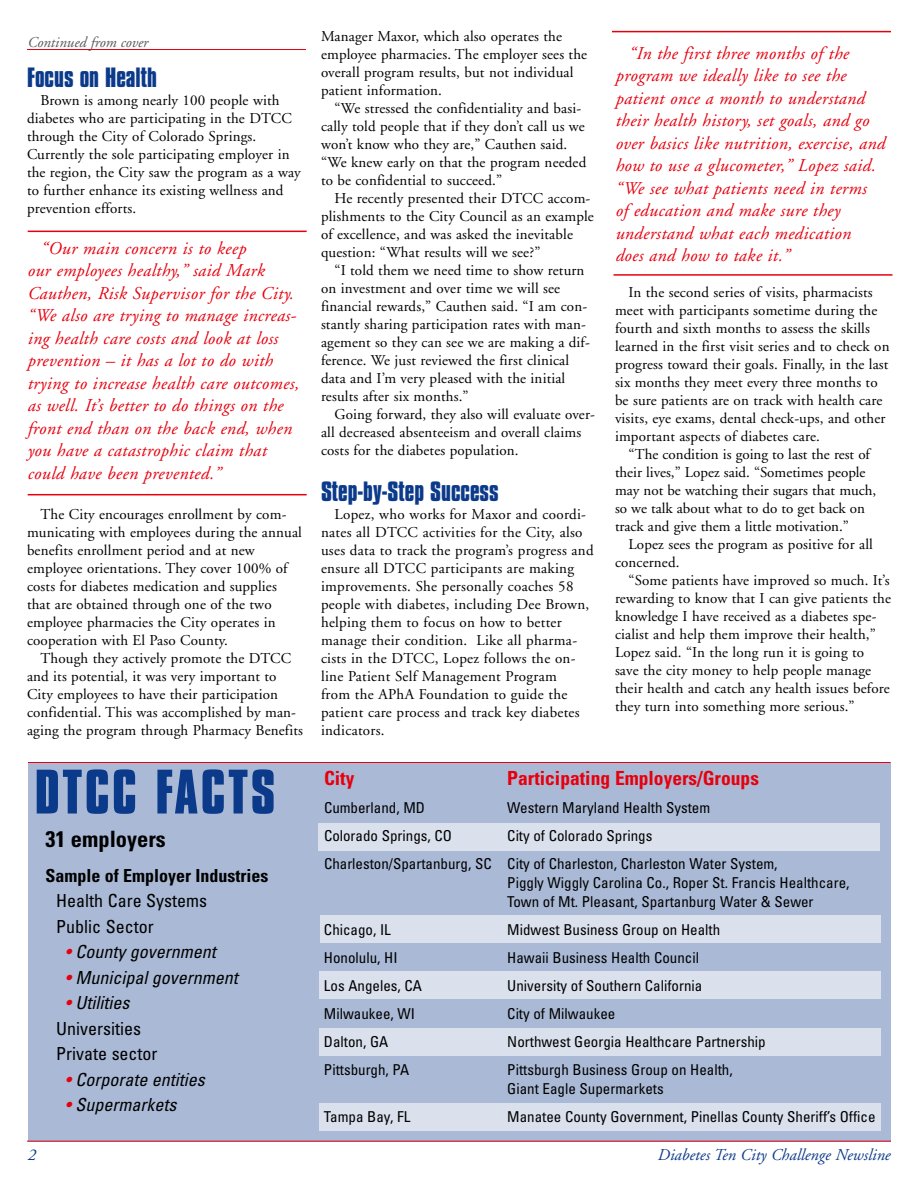
<style>
.page{position:relative;width:918px;height:1188px;background:#fff}
.page>*{position:absolute;margin:0;border:0;box-sizing:border-box;transform-origin:0 0}
.t1{font:700 54px "Compacta BT";letter-spacing:.045em;color:#0b3a8a}
.t2{font:700 24px "Compacta BT";color:#0b3a8a}
.t3{font:700 condensed 22.5px "Univers";color:#000}
.t4{font:700 condensed 19.5px "Univers";color:#e6000e}
.t5{font:italic 18px/22.5px "Adobe Garamond";letter-spacing:.02em;color:#e6000e}
.t6{font:italic condensed 18px "Univers";color:#000}
.t7{font:condensed 18px/25.5px "Univers";color:#000}
.t8{font:700 condensed 18px "Univers";color:#000}
.t9{font:italic 16.5px "Adobe Garamond";color:#0b3a8a}
.t10{font:15px/18px "Adobe Garamond";letter-spacing:.01em;color:#000}
.t11{font:condensed 15px/28px "Univers";color:#000}
.t12{font:italic 15px "Adobe Garamond";color:#595959}
.s1{color:#e6000e}
.s2{font-style:italic;color:#e6000e}
.s3{font-style:italic}
</style>
<div class="page">
<hr style="left:27px;top:49px;width:279px;height:1px;background:#e6000e">
<div style="left:28px;top:763px;width:863px;height:379px;background:#aabad6"></div>
<hr style="left:28px;top:762px;width:863px;height:1px;background:#e6000e">
<hr style="left:27px;top:1141px;width:864px;height:1px;background:#e6000e">
<hr style="left:28px;top:231px;width:279px;height:1px;background:#e6000e">
<hr style="left:28px;top:494px;width:279px;height:1px;background:#e6000e">
<hr style="left:612px;top:31px;width:279px;height:1px;background:#e6000e">
<hr style="left:614px;top:274px;width:278px;height:2px;background:#e6000e">
<div style="left:318px;top:824px;width:562px;height:27px;background:#dae1ed"></div>
<div style="left:321px;top:916px;width:560px;height:27px;background:#dae1ed"></div>
<div style="left:319px;top:972px;width:562px;height:27px;background:#dae1ed"></div>
<div style="left:319px;top:1028px;width:562px;height:28px;background:#dae1ed"></div>
<div style="left:319px;top:1103px;width:562px;height:28px;background:#dae1ed"></div>
<p class="t12" style="left:27px;top:36px;width:122px">Continued from cover</p>
<h2 class="t2" style="left:27px;top:68px;width:132px">Focus on Health</h2>
<p class="t10" style="left:27px;top:93px;width:275px;text-indent:14px">Brown is among nearly 100 people with diabetes who are participating in the DTCC through the City of Colorado Springs.<br>Currently the sole participating employer in the region, the City saw the program as a way to further enhance its existing wellness and prevention efforts.</p>
<p class="t5" style="left:27px;top:239px;width:273px;text-indent:14px">“Our main concern is to keep<br>our employees healthy,” said Mark Cauthen, Risk Supervisor for the City. “We also are trying to manage increas&shy;ing health care costs and look at loss prevention – it has a lot to do with trying to increase health care outcomes, as well. It’s better to do things on the front end than on the back end, when you have a catastrophic claim that could have been prevented.”</p>
<p class="t10" style="left:27px;top:507px;width:276px;text-indent:13px">The City encourages enrollment by com&shy;municating with employees during the annual benefits enrollment period and at new employee orientations. They cover 100% of costs for diabetes medication and supplies that are obtained through one of the two employee pharmacies the City operates in cooperation with El Paso County.</p>
<p class="t10" style="left:27px;top:651px;width:278px;text-indent:13px">Though they actively promote the DTCC and its potential, it was very important to City employees to have their participation confidential. This was accomplished by man&shy;aging the program through Pharmacy Benefits</p>
<h1 class="t1" style="left:35px;top:770px;width:242px">DTCC FACTS</h1>
<h3 class="t3" style="left:45px;top:831px;width:122px">31 employers</h3>
<p class="t8" style="left:45px;top:869px;width:225px">Sample of Employer Industries</p>
<p class="t7" style="left:56px;top:890px;width:152px">Health Care Systems<br>Public Sector</p>
<p class="t6" style="left:65px;top:945px;width:152px"><span class="s1">•</span> County government</p>
<p class="t6" style="left:65px;top:971px;width:174px"><span class="s1">•</span> Municipal government</p>
<p class="t7" style="left:56px;top:992px;width:103px;text-indent:9px"><span class="s2">•</span> <span class="s3">Utilities<br></span>Universities<br>Private sector</p>
<p class="t6" style="left:65px;top:1073px;width:141px"><span class="s1">•</span> Corporate entities</p>
<p class="t6" style="left:65px;top:1098px;width:113px"><span class="s1">•</span> Supermarkets</p>
<p class="t10" style="left:321px;top:28px;width:268px">Manager Maxor, which also operates the employee pharmacies. The employer sees the overall program results, but not individual patient information.</p>
<p class="t10" style="left:321px;top:100px;width:267px;text-indent:14px">“We stressed the confidentiality and basi&shy;cally told people that if they don’t call us we won’t know who they are,” Cauthen said. “We knew early on that the program needed to be confidential to succeed.”</p>
<p class="t10" style="left:321px;top:190px;width:274px;text-indent:14px">He recently presented their DTCC accom&shy;plishments to the City Council as an example of excellence, and was asked the inevitable question: “What results will we see?”</p>
<p class="t10" style="left:321px;top:262px;width:270px;text-indent:14px">“I told them we need time to show return on investment and over time we will see financial rewards,” Cauthen said. “I am con&shy;stantly sharing participation rates with man&shy;agement so they can see we are making a dif&shy;ference. We just reviewed the first clinical data and I’m very pleased with the initial results after six months.”</p>
<p class="t10" style="left:321px;top:406px;width:275px;text-indent:14px">Going forward, they also will evaluate over&shy;all decreased absenteeism and overall claims costs for the diabetes population.</p>
<h2 class="t2" style="left:321px;top:482px;width:179px">Step-by-Step Success</h2>
<p class="t10" style="left:321px;top:507px;width:274px;text-indent:14px">Lopez, who works for Maxor and coordi&shy;nates all DTCC activities for the City, also uses data to track the program’s progress and ensure all DTCC participants are making improvements. She personally coaches 58 people with diabetes, including Dee Brown, helping them to focus on how to better manage their condition. Like all pharma&shy;cists in the DTCC, Lopez follows the on&shy;line Patient Self Management Program<br>from the APhA Foundation to guide the patient care process and track key diabetes indicators.</p>
<p class="t5" style="left:615px;top:44px;width:271px;text-indent:14px">“In the first three months of the program we ideally like to see the patient once a month to understand their health history, set goals, and go over basics like nutrition, exercise, and how to use a glucometer,” Lopez said. “We see what patients need in terms<br>of education and make sure they understand what each medication<br>does and how to take it.”</p>
<p class="t10" style="left:615px;top:285px;width:276px;text-indent:14px">In the second series of visits, pharmacists meet with participants sometime during the fourth and sixth months to assess the skills learned in the first visit series and to check on progress toward their goals. Finally, in the last six months they meet every three months to be sure patients are on track with health care visits, eye exams, dental check-ups, and other important aspects of diabetes care.</p>
<p class="t10" style="left:615px;top:447px;width:263px;text-indent:14px">“The condition is going to last the rest of their lives,” Lopez said. “Sometimes people may not be watching their sugars that much, so we talk about what to do to get back on track and give them a little motivation.”</p>
<p class="t10" style="left:615px;top:537px;width:259px;text-indent:14px">Lopez sees the program as positive for all concerned.</p>
<p class="t10" style="left:615px;top:573px;width:277px;text-indent:14px">“Some patients have improved so much. It’s rewarding to know that I can give patients the knowledge I have received as a diabetes spe&shy;cialist and help them improve their health,” Lopez said. “In the long run it is going to save the city money to help people manage their health and catch any health issues before they turn into something more serious.”</p>
<h3 class="t4" style="left:324px;top:771px;width:32px">City</h3>
<p class="t11" style="left:324px;top:795px;width:169px">Cumberland, MD<br>Colorado Springs, CO<br>Charleston/Spartanburg, SC</p>
<p class="t11" style="left:324px;top:917px;width:100px">Chicago, IL<br>Honolulu, HI<br>Los Angeles, CA<br>Milwaukee, WI<br>Dalton, GA<br>Pittsburgh, PA</p>
<p class="t11" style="left:324px;top:1104px;width:88px">Tampa Bay, FL</p>
<h3 class="t4" style="left:507px;top:771px;width:253px">Participating Employers/Groups</h3>
<p class="t11" style="left:507px;top:795px;width:272px">Western Maryland Health System<br>City of Colorado Springs<br>City of Charleston, Charleston Water System,</p>
<p class="t11" style="left:507px;top:874px;width:344px;line-height:19px">Piggly Wiggly Carolina Co., Roper St. Francis Healthcare,<br>Town of Mt. Pleasant, Spartanburg Water &amp; Sewer</p>
<p class="t11" style="left:507px;top:917px;width:260px">Midwest Business Group on Health<br>Hawaii Business Health Council<br>University of Southern California<br>City of Milwaukee<br>Northwest Georgia Healthcare Partnership Pittsburgh Business Group on Health,</p>
<p class="t11" style="left:507px;top:1076px;width:370px">Giant Eagle Supermarkets<br>Manatee County Government, Pinellas County Sheriff’s Office</p>
<p class="t9" style="left:27px;top:1149px;width:10px">2</p>
<p class="t9" style="left:657px;top:1149px;width:234px">Diabetes Ten City Challenge Newsline</p>
</div>
